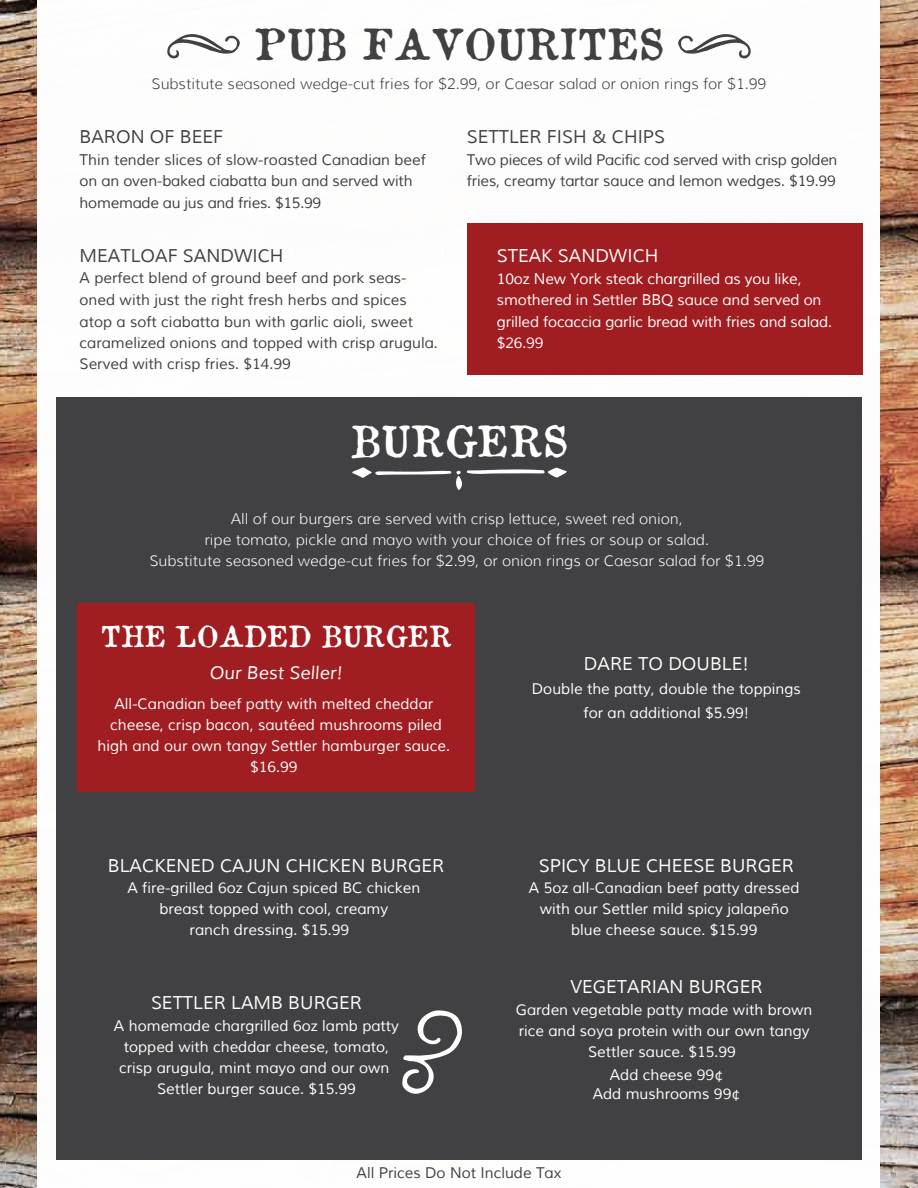
<style>
.page{position:relative;width:918px;height:1188px;background:#fff}
.page>*{position:absolute;margin:0;border:0;box-sizing:border-box;transform-origin:0 0}
.t1{font:42px "Old Newspaper Types";color:#414042}
.t2{font:42px "Old Newspaper Types";color:#fff}
.t3{font:28.5px "Old Newspaper Types";color:#fff}
.t4{font:18px "Muli";color:#fff}
.t5{font:18px "Muli";color:#414042}
.t6{font:italic 18px "Muli";color:#fff}
.t7{font:15px/21px "Muli";color:#fff;text-align:center}
.t8{font:15px/21.5px "Muli";color:#414042}
.t9{font:300 15px/21px "Muli";color:#fff;text-align:center}
.t10{font:15px/21.6px "Muli";letter-spacing:-.02em;color:#414042}
.t11{font:300 15px "Muli";color:#414042}
</style>
<div class="page">
<img style="left:0;top:0;width:918px;height:1188px">
<div style="left:38px;top:0;width:842px;height:1188px;background:#fff"></div>
<div style="left:56px;top:397px;width:806px;height:763px;background:#414042"></div>
<div style="left:467px;top:223px;width:395px;height:152px;background:#a01d21"></div>
<svg style="left:678px;top:34px;width:73px;height:24px"></svg>
<svg style="left:167px;top:34px;width:73px;height:24px"></svg>
<div style="left:77px;top:603px;width:398px;height:189px;background:#a01d21"></div>
<svg style="left:352px;top:467px;width:215px;height:23px"></svg>
<svg style="left:402px;top:1010px;width:60px;height:84px"></svg>
<p class="t1" style="left:254px;top:17px;width:411px">PUB FAVOURITES</p>
<p class="t11" style="left:152px;top:75px;width:616px">Substitute seasoned wedge-cut fries for $2.99, or Caesar salad or onion rings for $1.99</p>
<p class="t5" style="left:467px;top:126px;width:200px">SETTLER FISH &amp; CHIPS</p>
<p class="t10" style="left:467px;top:149px;width:372px">Two pieces of wild Pacific cod served with crisp golden fries, creamy tartar sauce and lemon wedges. $19.99</p>
<p class="t5" style="left:80px;top:126px;width:145px">BARON OF BEEF</p>
<p class="t8" style="left:80px;top:149px;width:348px">Thin tender slices of slow-roasted Canadian beef on an oven-baked ciabatta bun and served with homemade au jus and fries. $15.99</p>
<p class="t5" style="left:80px;top:245px;width:206px">MEATLOAF SANDWICH</p>
<p class="t8" style="left:80px;top:268px;width:360px">A perfect blend of ground beef and pork seas&shy;oned with just the right fresh herbs and spices atop a soft ciabatta bun with garlic aioli, sweet caramelized onions and topped with crisp arugula.<br>Served with crisp fries. $14.99</p>
<p class="t4" style="left:497px;top:245px;width:163px">STEAK SANDWICH</p>
<p class="t7" style="left:497px;top:268px;width:337px;line-height:21.6px;text-align:left">10oz New York steak chargrilled as you like, smothered in Settler BBQ sauce and served on grilled focaccia garlic bread with fries and salad. $26.99</p>
<p class="t2" style="left:350px;top:413px;width:220px">BURGERS</p>
<p class="t9" style="left:149px;top:508px;width:616px">All of our burgers are served with crisp lettuce, sweet red onion,<br>ripe tomato, pickle and mayo with your choice of fries or soup or salad.<br>Substitute seasoned wedge-cut fries for $2.99, or onion rings or Caesar salad for $1.99</p>
<p class="t3" style="left:101px;top:618px;width:352px">THE LOADED BURGER</p>
<p class="t6" style="left:210px;top:662px;width:135px">Our Best Seller!</p>
<p class="t7" style="left:98px;top:694px;width:354px">All-Canadian beef patty with melted cheddar cheese, crisp bacon, sautéed mushrooms piled high and our own tangy Settler hamburger sauce. $16.99</p>
<p class="t4" style="left:108px;top:854px;width:338px">BLACKENED CAJUN CHICKEN BURGER</p>
<p class="t7" style="left:128px;top:878px;width:294px">A fire-grilled 6oz Cajun spiced BC chicken breast topped with cool, creamy<br>ranch dressing. $15.99</p>
<p class="t4" style="left:151px;top:992px;width:212px">SETTLER LAMB BURGER</p>
<p class="t7" style="left:114px;top:1016px;width:287px">A homemade chargrilled 6oz lamb patty topped with cheddar cheese, tomato, crisp arugula, mint mayo and our own Settler burger sauce. $15.99</p>
<p class="t4" style="left:584px;top:652px;width:166px">DARE TO DOUBLE!</p>
<p class="t7" style="left:532px;top:677px;width:270px;line-height:24px">Double the patty, double the toppings for an additional $5.99!</p>
<p class="t4" style="left:539px;top:854px;width:257px">SPICY BLUE CHEESE BURGER</p>
<p class="t7" style="left:529px;top:878px;width:272px">A 5oz all-Canadian beef patty dressed with our Settler mild spicy jalapeño blue cheese sauce. $15.99</p>
<p class="t4" style="left:570px;top:976px;width:194px">VEGETARIAN BURGER</p>
<p class="t7" style="left:516px;top:1000px;width:298px">Garden vegetable patty made with brown rice and soya protein with our own tangy<br>Settler sauce. $15.99</p>
<p class="t7" style="left:593px;top:1065px;width:149px;line-height:19.5px">Add cheese 99¢<br>Add mushrooms 99¢</p>
<p class="t8" style="left:357px;top:1162px;width:206px">All Prices Do Not Include Tax</p>
</div>
